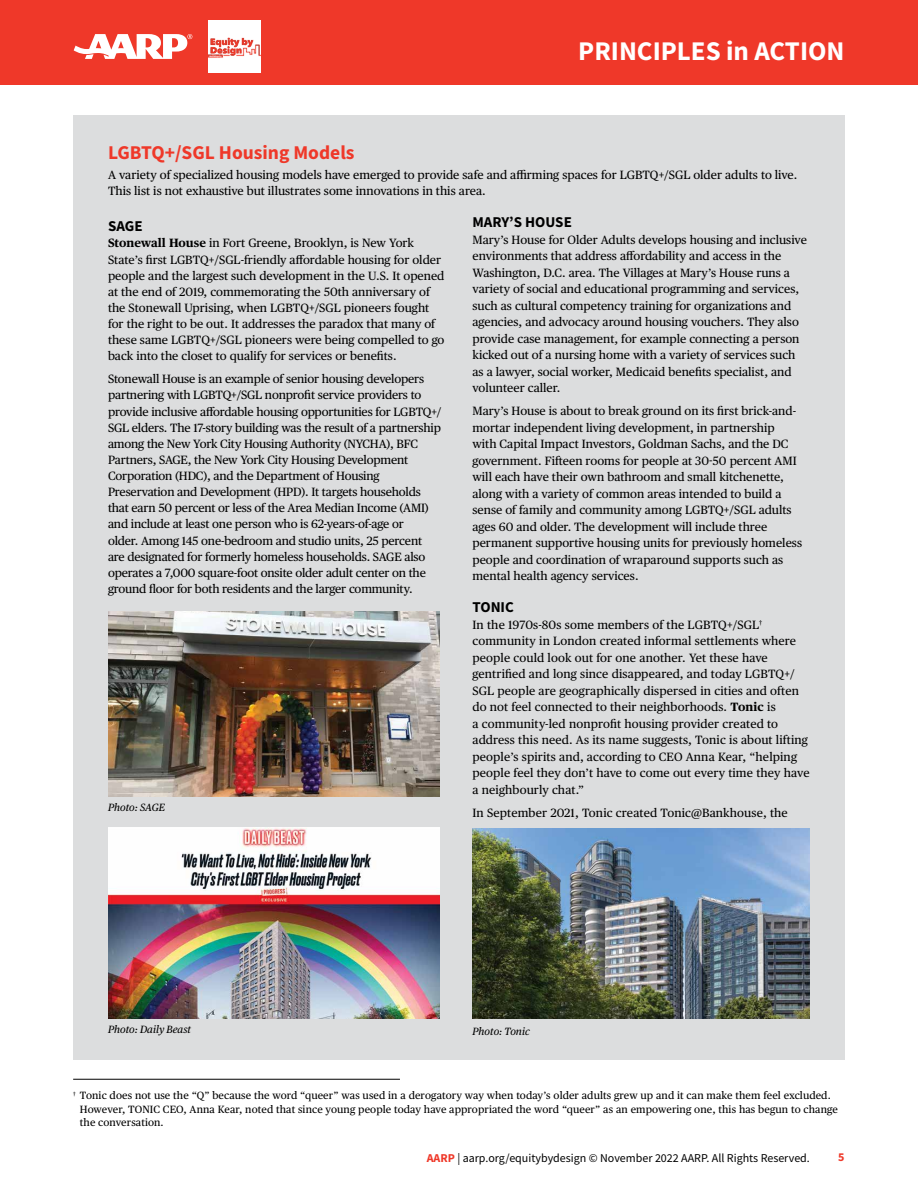
<style>
.page{position:relative;width:918px;height:1188px;background:#fff}
.page>*{position:absolute;margin:0;border:0;box-sizing:border-box;transform-origin:0 0}
.t1{font:700 27px "Source Sans Pro";color:#fff}
.t2{font:700 19.5px "Source Sans Pro";color:#ef3829}
.t3{font:700 15px "Source Sans Pro";color:#000}
.t4{font:12px/16.5px "Publico Text";color:#000}
.t5{font:12px "Source Sans Pro";color:#000}
.t6{font:700 12px "Source Sans Pro";color:#ef3829}
.t7{font:10.5px/13.5px "Publico Text";letter-spacing:.01em;color:#000}
.t8{font:italic 10.5px "Publico Text";color:#000}
.s1{font-weight:700}
.s2{font-weight:700;color:#ef3829}
</style>
<div class="page">
<div style="left:0;top:0;width:918px;height:85px;background:#ef3829"></div>
<svg style="left:74px;top:34px;width:118px;height:25px"></svg>
<img style="left:209px;top:21px;width:52px;height:51px">
<div style="left:73px;top:115px;width:772px;height:944px;background:#dcddde"></div>
<hr style="left:73px;top:1079px;width:327px;height:1px;background:#000">
<img style="left:108px;top:611px;width:332px;height:186px">
<img style="left:108px;top:827px;width:332px;height:191px">
<img style="left:472px;top:828px;width:338px;height:191px">
<h1 class="t1" style="left:578px;top:33px;width:268px">PRINCIPLES in ACTION</h1>
<h2 class="t2" style="left:108px;top:139px;width:248px">LGBTQ+/SGL Housing Models</h2>
<p class="t4" style="left:108px;top:166px;width:691px">A variety of specialized housing models have emerged to provide safe and affirming spaces for LGBTQ+/SGL older adults to live.<br>This list is not exhaustive but illustrates some innovations in this area.</p>
<p class="t3" style="left:108px;top:216px;width:36px">SAGE</p>
<p class="t4" style="left:108px;top:234px;width:338px"><span class="s1">Stonewall House</span> in Fort Greene, Brooklyn, is New York State’s first LGBTQ+/SGL-friendly affordable housing for older people and the largest such development in the U.S. It opened at the end of 2019, commemorating the 50th anniversary of the Stonewall Uprising, when LGBTQ+/SGL pioneers fought for the right to be out. It addresses the paradox that many of these same LGBTQ+/SGL pioneers were being compelled to go back into the closet to qualify for services or benefits.</p>
<p class="t4" style="left:108px;top:370px;width:335px">Stonewall House is an example of senior housing developers partnering with LGBTQ+/SGL nonprofit service providers to provide inclusive affordable housing opportunities for LGBTQ+/ SGL elders. The 17-story building was the result of a partnership among the New York City Housing Authority (NYCHA), BFC Partners, SAGE, the New York City Housing Development Corporation (HDC), and the Department of Housing Preservation and Development (HPD). It targets households that earn 50 percent or less of the Area Median Income (AMI) and include at least one person who is 62-years-of-age or<br>older. Among 145 one-bedroom and studio units, 25 percent are designated for formerly homeless households. SAGE also operates a 7,000 square-foot onsite older adult center on the ground floor for both residents and the larger community.</p>
<p class="t8" style="left:108px;top:799px;width:59px">Photo: SAGE</p>
<p class="t3" style="left:472px;top:212px;width:101px">MARY’S HOUSE</p>
<p class="t4" style="left:472px;top:231px;width:336px">Mary’s House for Older Adults develops housing and inclusive environments that address affordability and access in the Washington, D.C. area. The Villages at Mary’s House runs a variety of social and educational programming and services, such as cultural competency training for organizations and agencies, and advocacy around housing vouchers. They also provide case management, for example connecting a person kicked out of a nursing home with a variety of services such as a lawyer, social worker, Medicaid benefits specialist, and volunteer caller.</p>
<p class="t4" style="left:472px;top:402px;width:331px">Mary’s House is about to break ground on its first brick-and&shy;mortar independent living development, in partnership<br>with Capital Impact Investors, Goldman Sachs, and the DC government. Fifteen rooms for people at 30-50 percent AMI will each have their own bathroom and small kitchenette, along with a variety of common areas intended to build a sense of family and community among LGBTQ+/SGL adults ages 60 and older. The development will include three permanent supportive housing units for previously homeless people and coordination of wraparound supports such as mental health agency services.</p>
<p class="t3" style="left:472px;top:597px;width:43px">TONIC</p>
<p class="t4" style="left:472px;top:615px;width:339px">In the 1970s-80s some members of the LGBTQ+/SGL<sup>† </sup>community in London created informal settlements where people could look out for one another. Yet these have gentrified and long since disappeared, and today LGBTQ+/ SGL people are geographically dispersed in cities and often do not feel connected to their neighborhoods. <span class="s1">Tonic</span> is<br>a community-led nonprofit housing provider created to address this need. As its name suggests, Tonic is about lifting people’s spirits and, according to CEO Anna Kear, “helping people feel they don’t have to come out every time they have a neighbourly chat.”</p>
<p class="t4" style="left:473px;top:804px;width:317px">In September 2021, Tonic created Tonic@Bankhouse, the</p>
<p class="t8" style="left:108px;top:1022px;width:85px">Photo: Daily Beast</p>
<p class="t8" style="left:472px;top:1023px;width:59px">Photo: Tonic</p>
<p class="t7" style="left:80px;top:1088px;width:759px;text-indent:-7px"><sup>†</sup> Tonic does not use the “Q” because the word “queer” was used in a derogatory way when today’s older adults grew up and it can make them feel excluded.<br>However, TONIC CEO, Anna Kear, noted that since young people today have appropriated the word “queer” as an empowering one, this has begun to change the conversation.</p>
<p class="t5" style="left:427px;top:1150px;width:385px"><span class="s2">AARP</span> | aarp.org/equitybydesign © November 2022 AARP. All Rights Reserved.</p>
<p class="t6" style="left:838px;top:1149px;width:8px">5</p>
</div>
